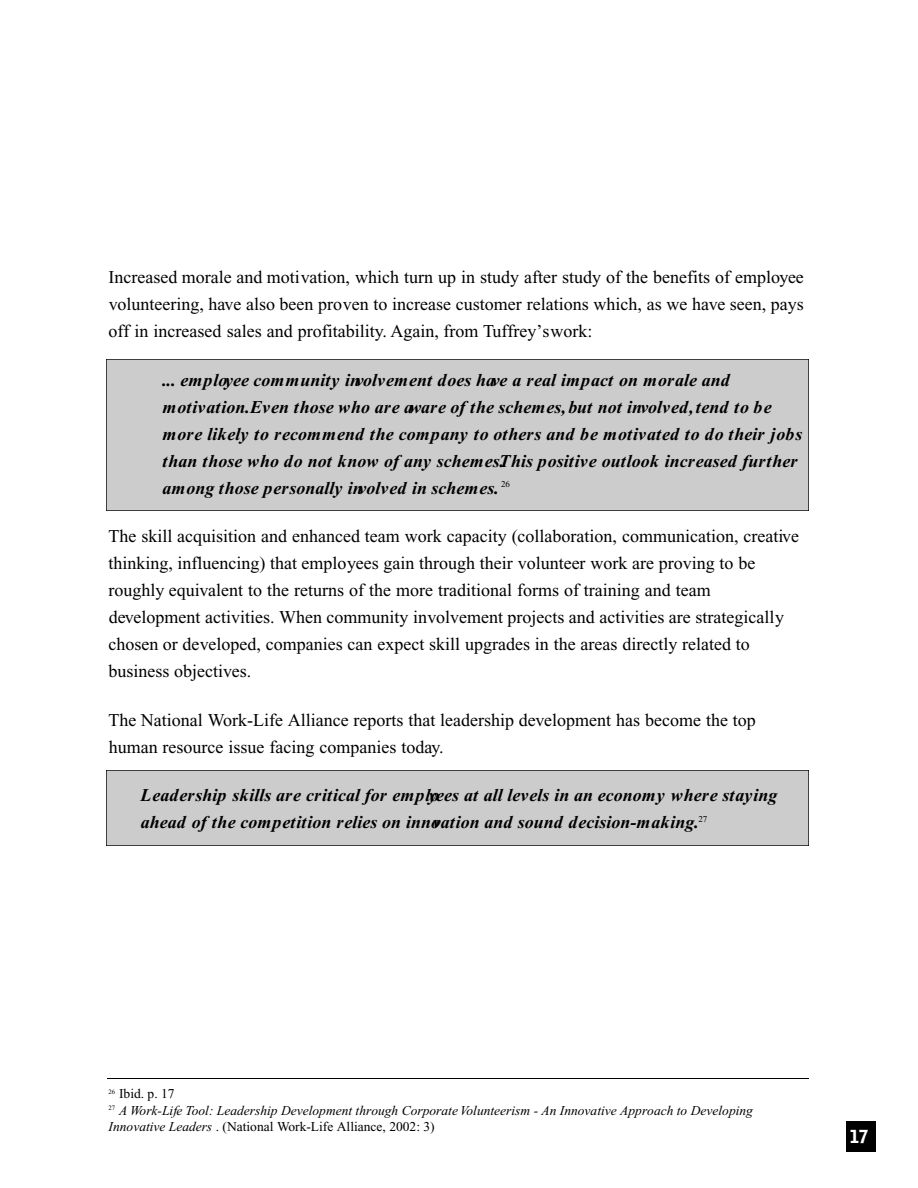
<style>
.page{position:relative;width:918px;height:1188px;background:#fff}
.page>*{position:absolute;margin:0;border:0;box-sizing:border-box;transform-origin:0 0}
.t1{font:18px/27px "Times";color:#000}
.t2{font:italic 700 18px/27px "Times New Roman";color:#000}
.t3{font:900 18px "Bell Gothic BT";color:#fff}
.t4{font:italic 13.5px "Times New Roman";color:#000}
.t5{font:13.5px "Times";color:#000}
.s1{font-family:"Times New Roman";font-style:italic}
</style>
<div class="page">
<div style="left:107px;top:771px;width:702px;height:75px;background:#ccc"></div>
<div style="left:107px;top:359px;width:702px;height:151px;background:#ccc"></div>
<div style="left:846px;top:1121px;width:30px;height:31px;background:#000"></div>
<hr style="left:107px;top:1078px;width:702px;height:1px;background:#000">
<p class="t1" style="left:108px;top:265px;width:697px;text-align:justify">Increased morale and motivation, which turn up in study after study of the benefits of employee volunteering, have also been proven to increase customer relations which, as we have seen, pays off in increased sales and profitability. Again, from Tuffrey’s work:</p>
<p class="t2" style="left:162px;top:368px;width:642px">... employee community involvement does have a real impact on morale and motivation.Even those who are aware of the schemes,but not involved,tend to be more likely to recommend the company to others and be motivated to do their jobs than those who do not know of any schemes.This positive outlook increased further among those personally involved in schemes. <sup>26</sup></p>
<p class="t1" style="left:108px;top:524px;width:692px">The skill acquisition and enhanced team work capacity (collaboration, communication, creative thinking, influencing) that employees gain through their volunteer work are proving to be roughly equivalent to the returns of the more traditional forms of training and team development activities. When community involvement projects and activities are strategically chosen or developed, companies can expect skill upgrades in the areas directly related to business objectives.</p>
<p class="t1" style="left:108px;top:708px;width:649px">The National Work-Life Alliance reports that leadership development has become the top human resource issue facing companies today.</p>
<p class="t2" style="left:141px;top:784px;width:638px">Leadership skills are critical for employees at all levels in an economy where staying ahead of the competition relies on innovation and sound decision-making.<sup>27</sup></p>
<p class="t5" style="left:109px;top:1089px;width:68px"><sup>26</sup> Ibid. p. 17</p>
<p class="t4" style="left:109px;top:1105px;width:646px"><sup>27</sup> A Work-Life Tool: Leadership Development through Corporate Volunteerism - An Innovative Approach to Developing</p>
<p class="t5" style="left:109px;top:1121px;width:328px"><span class="s1">Innovative Leaders</span> . (National Work-Life Alliance, 2002: 3)</p>
<p class="t3" style="left:850px;top:1129px;width:20px">1 7</p>
</div>
